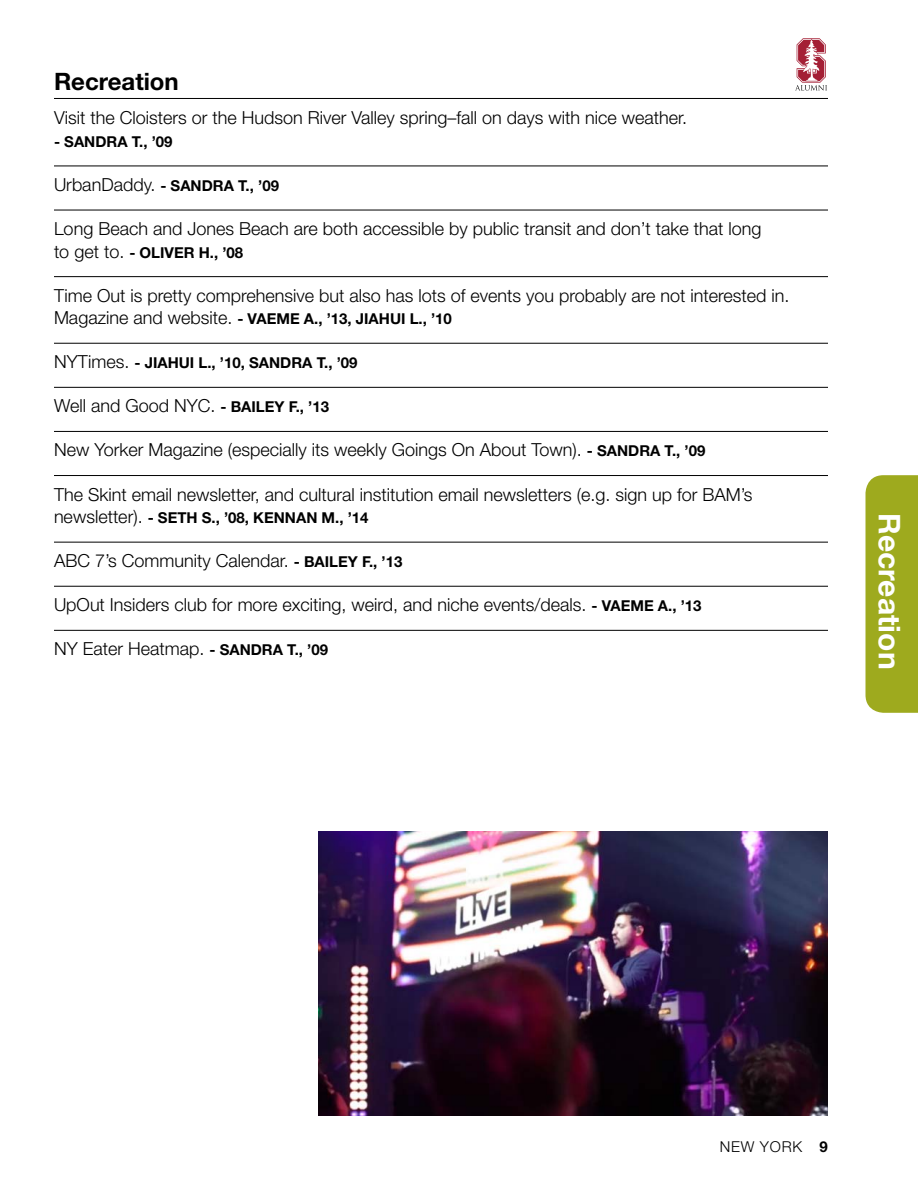
<style>
.page{position:relative;width:918px;height:1188px;background:#fff}
.page>*{position:absolute;margin:0;border:0;box-sizing:border-box;transform-origin:0 0}
.t1{font:700 30px "Helvetica Neue";color:#fff}
.t2{font:700 24px "Helvetica Neue";color:#000}
.t3{font:300 18px "Helvetica Neue";color:#000}
.t4{font:700 15px "Helvetica Neue";color:#000}
.t5{font:300 15px "Helvetica Neue";letter-spacing:.05em;color:#000}
.s1{font-weight:300;font-size:18px}
.s2{font-weight:700;font-size:15px}
.s3{font-weight:700}
</style>
<div class="page">
<div style="left:866px;top:475px;width:52px;height:238px;background:#9eaa1e"></div>
<svg style="left:795px;top:38px;width:32px;height:53px"></svg>
<hr style="left:54px;top:98px;width:774px;height:1px;background:#000">
<hr style="left:54px;top:166px;width:774px;height:1px;background:#000">
<hr style="left:54px;top:210px;width:774px;height:1px;background:#000">
<hr style="left:54px;top:276px;width:774px;height:1px;background:#000">
<hr style="left:54px;top:343px;width:774px;height:1px;background:#000">
<hr style="left:54px;top:387px;width:774px;height:1px;background:#000">
<hr style="left:54px;top:431px;width:774px;height:1px;background:#000">
<hr style="left:54px;top:475px;width:774px;height:1px;background:#000">
<hr style="left:54px;top:542px;width:774px;height:1px;background:#000">
<hr style="left:54px;top:586px;width:774px;height:1px;background:#000">
<hr style="left:54px;top:630px;width:774px;height:1px;background:#000">
<img style="left:318px;top:832px;width:510px;height:284px">
<h2 class="t2" style="left:54px;top:67px;width:126px">Recreation</h2>
<p class="t3" style="left:54px;top:107px;width:635px">Visit the Cloisters or the Hudson River Valley spring–fall on days with nice weather.</p>
<p class="t4" style="left:54px;top:132px;width:120px">- SANDRA T., ’09</p>
<p class="t4" style="left:54px;top:176px;width:227px"><span class="s1">UrbanDaddy.</span> - SANDRA T., ’09</p>
<p class="t3" style="left:54px;top:218px;width:709px">Long Beach and Jones Beach are both accessible by public transit and don’t take that long</p>
<p class="t4" style="left:54px;top:243px;width:191px"><span class="s1">to get to.</span> - OLIVER H., ’08</p>
<p class="t3" style="left:54px;top:284px;width:737px">Time Out is pretty comprehensive but also has lots of events you probably are not interested in.</p>
<p class="t4" style="left:54px;top:310px;width:400px"><span class="s1">Magazine and website.</span> - VAEME A., ’13, JIAHUI L., ’10</p>
<p class="t4" style="left:54px;top:354px;width:305px"><span class="s1">NYTimes.</span> - JIAHUI L., ’10, SANDRA T., ’09</p>
<p class="t3" style="left:54px;top:395px;width:277px">Well and Good NYC. <span class="s2">- BAILEY F., ’13</span></p>
<p class="t3" style="left:54px;top:439px;width:653px">New Yorker Magazine (especially its weekly Goings On About Town). <span class="s2">- SANDRA T., ’09</span></p>
<p class="t3" style="left:54px;top:483px;width:700px">The Skint email newsletter, and cultural institution email newsletters (e.g. sign up for BAM’s</p>
<p class="t4" style="left:54px;top:508px;width:316px"><span class="s1">newsletter).</span> - SETH S., ’08, KENNAN M., ’14</p>
<p class="t3" style="left:54px;top:550px;width:350px">ABC 7’s Community Calendar. <span class="s2">- BAILEY F., ’13</span></p>
<p class="t3" style="left:54px;top:594px;width:649px">UpOut Insiders club for more exciting, weird, and niche events/deals. <span class="s2">- VAEME A., ’13</span></p>
<p class="t3" style="left:54px;top:638px;width:276px">NY Eater Heatmap. <span class="s2">- SANDRA T., ’09</span></p>
<h1 class="t1" style="left:908px;top:513px;width:158px;rotate:90deg">Recreation</h1>
<p class="t5" style="left:720px;top:1137px;width:110px">NEW YORK <span class="s3">9</span></p>
</div>
